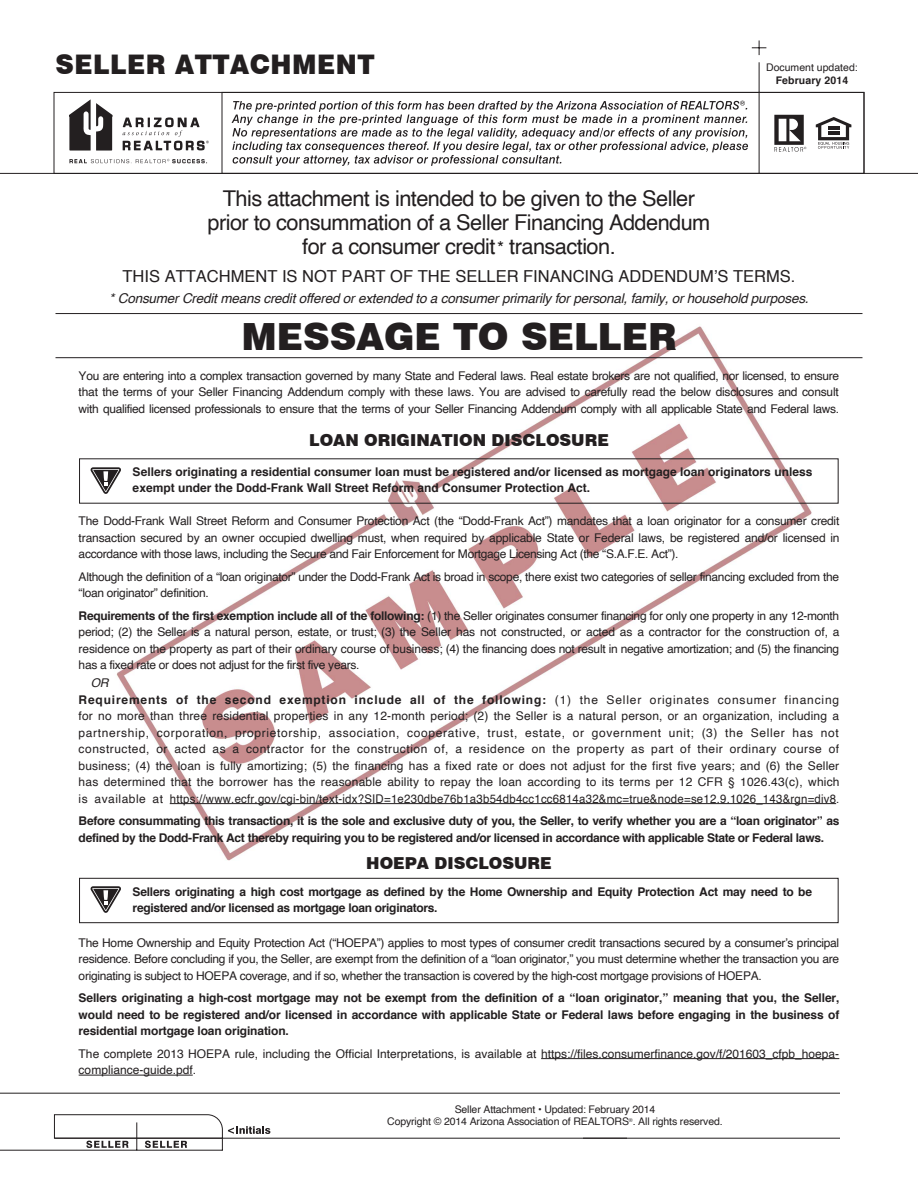
<style>
.page{position:relative;width:918px;height:1188px;background:#fff}
.page>*{position:absolute;margin:0;border:0;box-sizing:border-box;transform-origin:0 0}
.t1{font:900 37.5px "Swiss 721 BT";color:#231f20}
.t2{font:900 27px "Swiss 721 BT";letter-spacing:.02em;color:#231f20;scale:.96 1}
.t3{font:21.75px/24px "Helvetica";letter-spacing:-.025em;color:#231f20;text-align:center}
.t4{font:16.5px "Helvetica";color:#231f20}
.t5{font:900 16.5px "Swiss 721 BT";color:#231f20}
.t6{font:italic 13.5px "Helvetica";letter-spacing:-.015em;color:#231f20}
.t7{font:12px/16.5px "Helvetica";letter-spacing:.01em;color:#231f20;text-align:justify}
.t8{font:700 12px/16.5px "Helvetica";letter-spacing:-.02em;color:#231f20}
.t9{font:700 12px/16.5px "Helvetica";color:#231f20}
.t10{font:12px/16.5px "Helvetica";letter-spacing:-.025em;color:#231f20}
.t11{font:10.5px/12px "Helvetica";letter-spacing:-.015em;color:#231f20;text-align:center}
.t12{font:700 10.5px "Helvetica";letter-spacing:.01em;color:#231f20}
.s1{font-size:18px}
.s2{font-weight:700}
.s3{font-style:italic}
</style>
<div class="page">
<img style="left:60px;top:314px;width:798px;height:547px">
<svg style="left:69px;top:99px;width:44px;height:52px"></svg>
<svg style="left:123px;top:117px;width:86px;height:33px"></svg>
<svg style="left:69px;top:159px;width:138px;height:4px"></svg>
<svg style="left:221px;top:40px;width:644px;height:133px"></svg>
<svg style="left:816px;top:117px;width:35px;height:32px"></svg>
<hr style="left:828px;top:131px;width:12px;height:4px;background:#231f20">
<svg style="left:774px;top:115px;width:32px;height:37px"></svg>
<hr style="left:0;top:173px;width:918px;height:1px;background:#231f20">
<svg style="left:232px;top:101px;width:516px;height:65px"></svg>
<hr style="left:56px;top:313px;width:806px;height:1px;background:#231f20">
<hr style="left:170px;top:803px;width:666px;height:1px;background:#231f20">
<hr style="left:541px;top:1058px;width:298px;height:1px;background:#231f20">
<hr style="left:79px;top:1075px;width:114px;height:1px;background:#231f20">
<hr style="left:56px;top:357px;width:806px;height:1px;background:#231f20">
<div style="left:79px;top:878px;width:760px;height:45px;border:1px solid #231f20"></div>
<svg style="left:91px;top:467px;width:30px;height:27px"></svg>
<svg style="left:91px;top:886px;width:30px;height:27px"></svg>
<hr style="left:0;top:1093px;width:918px;height:1px;background:#231f20">
<hr style="left:0;top:1150px;width:222px;height:1px;background:#231f20">
<svg style="left:54px;top:1114px;width:786px;height:37px"></svg>
<div style="left:840px;top:1085px;width:78px;height:62px;background:#fff"></div>
<h2 class="t2" style="left:56px;top:48px;width:334px">SELLER ATTACHMENT</h2>
<p class="t11" style="left:766px;top:62px;width:93px">Document updated:</p>
<p class="t12" style="left:776px;top:72px;width:74px">February 2014</p>
<h3 class="t3" style="left:207px;top:187px;width:504px">This attachment is intended to be given to the Seller prior to consummation of a Seller Financing Addendum for a consumer credit<span class="s1">*</span> transaction.</h3>
<h3 class="t4" style="left:123px;top:264px;width:674px">THIS ATTACHMENT IS NOT PART OF THE SELLER FINANCING ADDENDUM’S TERMS.</h3>
<p class="t6" style="left:109px;top:288px;width:701px">* Consumer Credit means credit offered or extended to a consumer primarily for personal, family, or household purposes.</p>
<h1 class="t1" style="left:241px;top:314px;width:437px">MESSAGE TO SELLER</h1>
<p class="t7" style="left:79px;top:368px;width:762px">You are entering into a complex transaction governed by many State and Federal laws. Real estate brokers are not qualified, nor licensed, to ensure that the terms of your Seller Financing Addendum comply with these laws. You are advised to carefully read the below disclosures and consult with qualified licensed professionals to ensure that the terms of your Seller Financing Addendum comply with all applicable State and Federal laws.</p>
<h3 class="t5" style="left:309px;top:430px;width:301px">LOAN ORIGINATION DISCLOSURE</h3>
<p class="t9" style="left:133px;top:463px;width:681px">Sellers originating a residential consumer loan must be registered and/or licensed as mortgage loan originators unless exempt under the Dodd-Frank Wall Street Reform and Consumer Protection Act.</p>
<p class="t7" style="left:79px;top:513px;width:762px">The Dodd-Frank Wall Street Reform and Consumer Protection Act (the “Dodd-Frank Act”) mandates that a loan originator for a consumer credit transaction secured by an owner occupied dwelling must, when required by applicable State or Federal laws, be registered and/or licensed in accordance with those laws, including the Secure and Fair Enforcement for Mortgage Licensing Act (the “S.A.F.E. Act”).</p>
<p class="t10" style="left:79px;top:569px;width:762px">Although the definition of a “loan originator” under the Dodd-Frank Act is broad in scope, there exist two categories of seller financing excluded from the “loan originator” definition.</p>
<p class="t7" style="left:79px;top:608px;width:762px"><span class="s2">Requirements of the first exemption include all of the following:</span> (1) the Seller originates consumer financing for only one property in any 12-month period; (2) the Seller is a natural person, estate, or trust; (3) the Seller has not constructed, or acted as a contractor for the construction of, a residence on the property as part of their ordinary course of business; (4) the financing does not result in negative amortization; and (5) the financing has a fixed rate or does not adjust for the first five years.</p>
<p class="t7" style="left:79px;top:675px;width:762px;text-align:left;text-indent:12px"><span class="s3">OR<br></span><span class="s2">Requirements of the second exemption include all of the following:</span> (1) the Seller originates consumer financing for no more than three residential properties in any 12-month period; (2) the Seller is a natural person, or an organization, including a partnership, corporation, proprietorship, association, cooperative, trust, estate, or government unit; (3) the Seller has not constructed, or acted as a contractor for the construction of, a residence on the property as part of their ordinary course of business; (4) the loan is fully amortizing; (5) the financing has a fixed rate or does not adjust for the first five years; and (6) the Seller has determined that the borrower has the reasonable ability to repay the loan according to its terms per 12 CFR § 1026.43(c), which is available at https://www.ecfr.gov/cgi-bin/text-idx?SID=1e230dbe76b1a3b54db4cc1cc6814a32&amp;mc=true&amp;node=se12.9.1026_143&amp;rgn=div8.</p>
<p class="t8" style="left:79px;top:813px;width:762px">Before consummating this transaction, it is the sole and exclusive duty of you, the Seller, to verify whether you are a “loan originator” as defined by the Dodd-Frank Act thereby requiring you to be registered and/or licensed in accordance with applicable State or Federal laws.</p>
<h3 class="t5" style="left:366px;top:853px;width:187px">HOEPA DISCLOSURE</h3>
<p class="t8" style="left:133px;top:883px;width:681px">Sellers originating a high cost mortgage as defined by the Home Ownership and Equity Protection Act may need to be registered and/or licensed as mortgage loan originators.</p>
<p class="t7" style="left:79px;top:935px;width:762px">The Home Ownership and Equity Protection Act (“HOEPA”) applies to most types of consumer credit transactions secured by a consumer’s principal residence. Before concluding if you, the Seller, are exempt from the definition of a “loan originator,” you must determine whether the transaction you are originating is subject to HOEPA coverage, and if so, whether the transaction is covered by the high-cost mortgage provisions of HOEPA.</p>
<p class="t8" style="left:79px;top:990px;width:762px;text-align:justify">Sellers originating a high-cost mortgage may not be exempt from the definition of a “loan originator,” meaning that you, the Seller, would need to be registered and/or licensed in accordance with applicable State or Federal laws before engaging in the business of residential mortgage loan origination.</p>
<p class="t7" style="left:79px;top:1046px;width:762px">The complete 2013 HOEPA rule, including the Official Interpretations, is available at https://files.consumerfinance.gov/f/201603_cfpb_hoepa&shy;compliance-guide.pdf.</p>
<p class="t11" style="left:387px;top:1104px;width:337px">Seller Attachment • Updated: February 2014<br>Copyright © 2014 Arizona Association of REALTORS<sup>®</sup>. All rights reserved.</p>
</div>
